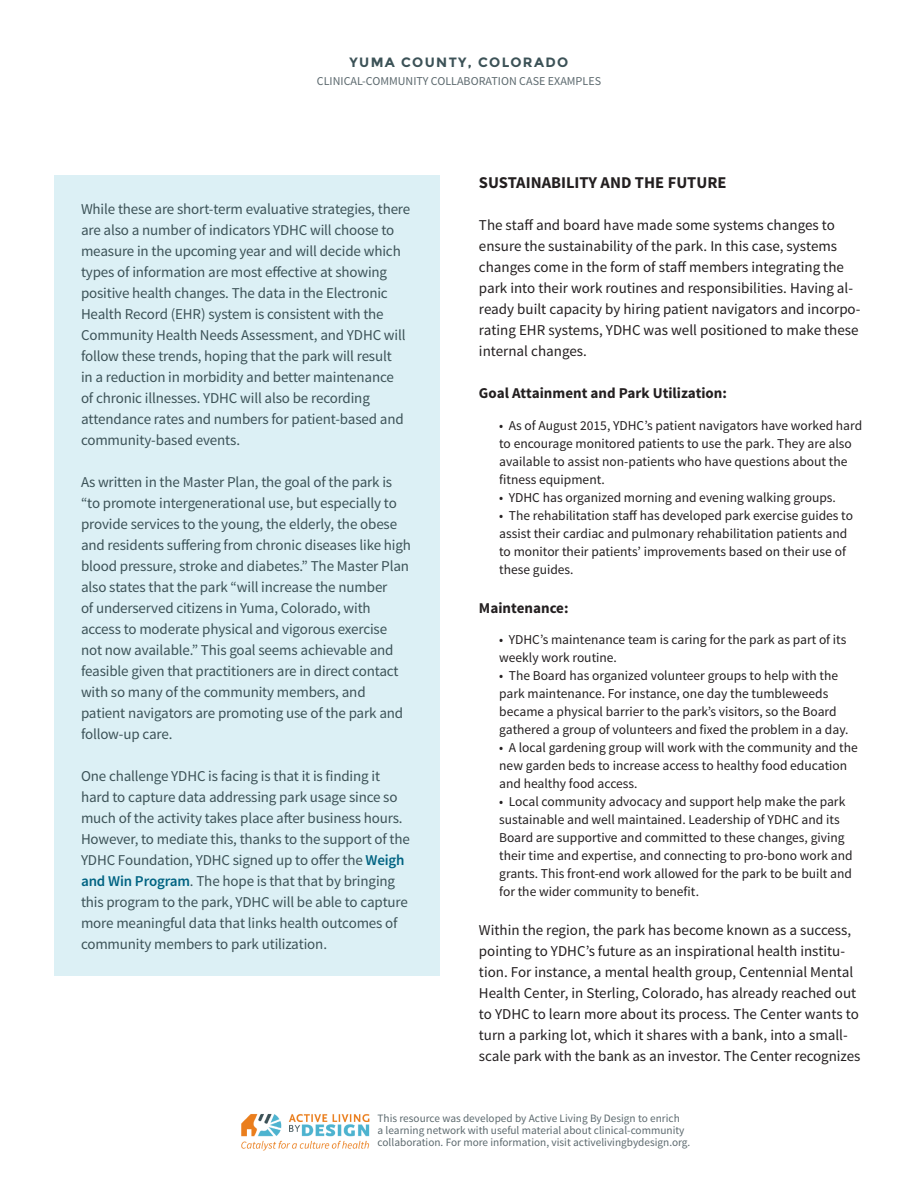
<style>
.page{position:relative;width:918px;height:1188px;background:#fff}
.page>*{position:absolute;margin:0;border:0;box-sizing:border-box;transform-origin:0 0}
.t1{font:700 16.5px "Source Sans Pro";color:#231f20}
.t2{font:15px/21px "Source Sans Pro";letter-spacing:-.01em;color:#3c5257}
.t3{font:15px/21px "Source Sans Pro";color:#231f20}
.t4{font:700 15px "Source Sans Pro";color:#231f20}
.t5{font:13.5px/18px "Source Sans Pro";color:#231f20}
.t6{font:700 13.5px "Montserrat";letter-spacing:.1em;color:#3c5257}
.t7{font:12px "Source Sans Pro";color:#5c696e}
.t8{font:11.25px/12px "Source Sans Pro";color:#5c696e}
.s1{font-weight:600;color:#006382}
</style>
<div class="page">
<div style="left:54px;top:176px;width:385px;height:800px;background:#dcf0f5"></div>
<img style="left:241px;top:1114px;width:129px;height:37px">
<p class="t6" style="left:350px;top:54px;width:220px">YUMA COUNTY, COLORADO</p>
<p class="t7" style="left:317px;top:74px;width:286px">CLINICAL-COMMUNITY COLLABORATION CASE EXAMPLES</p>
<p class="t2" style="left:81px;top:198px;width:331px">While these are short-term evaluative strategies, there are also a number of indicators YDHC will choose to measure in the upcoming year and will decide which types of information are most effective at showing positive health changes. The data in the Electronic Health Record (EHR) system is consistent with the Community Health Needs Assessment, and YDHC will follow these trends, hoping that the park will result<br>in a reduction in morbidity and better maintenance<br>of chronic illnesses. YDHC will also be recording attendance rates and numbers for patient-based and community-based events.</p>
<p class="t2" style="left:81px;top:471px;width:332px">As written in the Master Plan, the goal of the park is “to promote intergenerational use, but especially to provide services to the young, the elderly, the obese and residents suffering from chronic diseases like high blood pressure, stroke and diabetes.” The Master Plan also states that the park “will increase the number<br>of underserved citizens in Yuma, Colorado, with access to moderate physical and vigorous exercise not now available.” This goal seems achievable and feasible given that practitioners are in direct contact with so many of the community members, and patient navigators are promoting use of the park and follow-up care.</p>
<p class="t2" style="left:81px;top:765px;width:331px">One challenge YDHC is facing is that it is finding it hard to capture data addressing park usage since so much of the activity takes place after business hours.<br>However, to mediate this, thanks to the support of the YDHC Foundation, YDHC signed up to offer the <span class="s1">Weigh and Win Program</span>. The hope is that that by bringing this program to the park, YDHC will be able to capture more meaningful data that links health outcomes of community members to park utilization.</p>
<p class="t1" style="left:479px;top:172px;width:19px">Sustainability</p>
<p class="t1" style="left:601px;top:172px;width:12px">and</p>
<p class="t1" style="left:635px;top:172px;width:11px">the</p>
<p class="t1" style="left:668px;top:172px;width:20px">Future</p>
<p class="t3" style="left:479px;top:215px;width:383px">The staff and board have made some systems changes to ensure the sustainability of the park. In this case, systems changes come in the form of staff members integrating the park into their work routines and responsibilities. Having al&shy;ready built capacity by hiring patient navigators and incorpo&shy;rating EHR systems, YDHC was well positioned to make these internal changes.</p>
<p class="t4" style="left:479px;top:384px;width:250px">Goal Attainment and Park Utilization:</p>
<p class="t5" style="left:499px;top:416px;width:365px">• As of August 2015, YDHC’s patient navigators have worked hard to encourage monitored patients to use the park. They are also available to assist non-patients who have questions about the fitness equipment.</p>
<p class="t5" style="left:499px;top:488px;width:338px">• YDHC has organized morning and evening walking groups.</p>
<p class="t5" style="left:499px;top:506px;width:355px">• The rehabilitation staff has developed park exercise guides to assist their cardiac and pulmonary rehabilitation patients and to monitor their patients’ improvements based on their use of these guides.</p>
<p class="t4" style="left:479px;top:598px;width:91px">Maintenance:</p>
<p class="t5" style="left:499px;top:631px;width:349px">• YDHC’s maintenance team is caring for the park as part of its weekly work routine.</p>
<p class="t5" style="left:499px;top:667px;width:351px">• The Board has organized volunteer groups to help with the park maintenance. For instance, one day the tumbleweeds became a physical barrier to the park’s visitors, so the Board gathered a group of volunteers and fixed the problem in a day.</p>
<p class="t5" style="left:499px;top:739px;width:360px">• A local gardening group will work with the community and the new garden beds to increase access to healthy food education and healthy food access.</p>
<p class="t5" style="left:499px;top:793px;width:355px">• Local community advocacy and support help make the park sustainable and well maintained. Leadership of YDHC and its Board are supportive and committed to these changes, giving their time and expertise, and connecting to pro-bono work and grants. This front-end work allowed for the park to be built and for the wider community to benefit.</p>
<p class="t3" style="left:479px;top:920px;width:383px">Within the region, the park has become known as a success, pointing to YDHC’s future as an inspirational health institu&shy;tion. For instance, a mental health group, Centennial Mental Health Center, in Sterling, Colorado, has already reached out to YDHC to learn more about its process. The Center wants to turn a parking lot, which it shares with a bank, into a small&shy;scale park with the bank as an investor. The Center recognizes</p>
<p class="t8" style="left:378px;top:1113px;width:314px">This resource was developed by Active Living By Design to enrich<br>a learning network with useful material about clinical-community collaboration. For more information, visit activelivingbydesign.org.</p>
</div>
